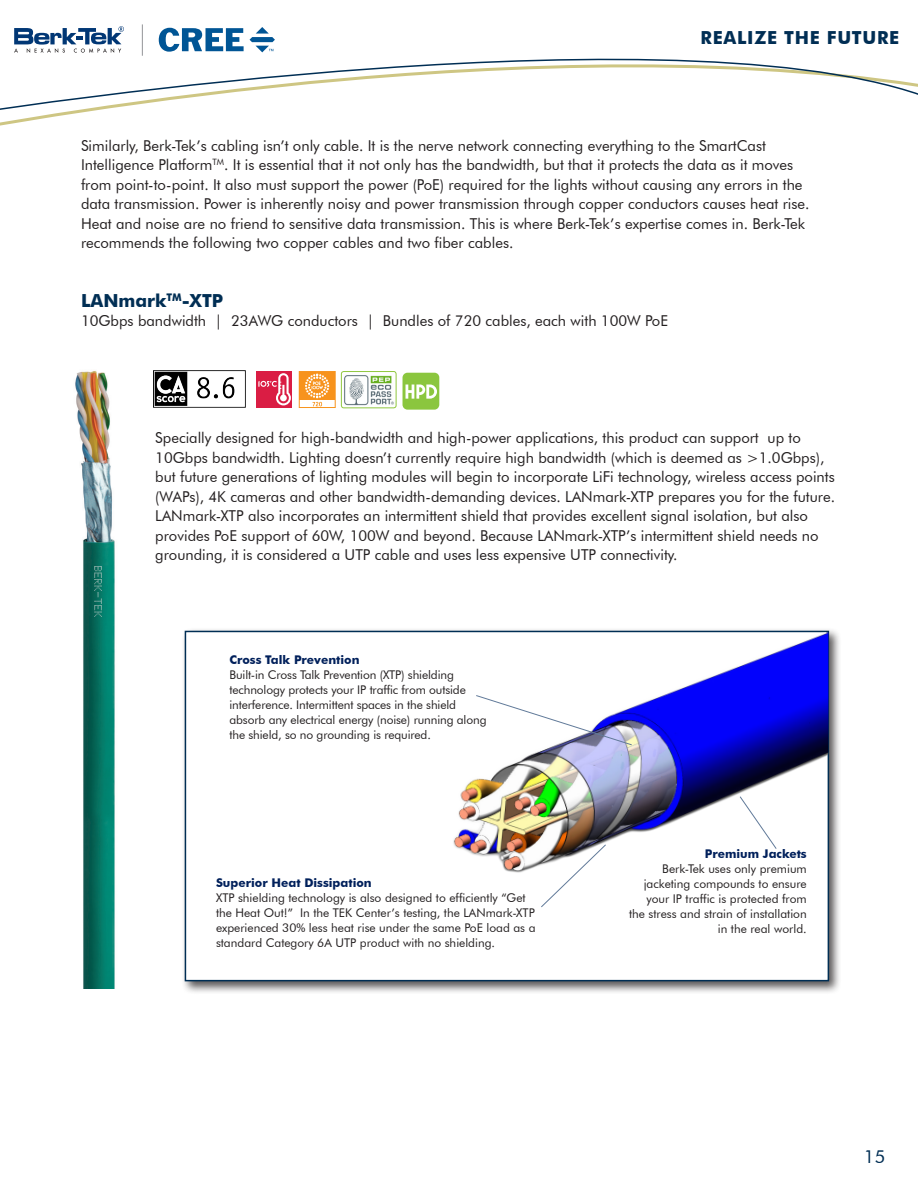
<style>
.page{position:relative;width:918px;height:1188px;background:#fff}
.page>*{position:absolute;margin:0;border:0;box-sizing:border-box;transform-origin:0 0}
.Body_Text{font:700 18px "Futura BT";letter-spacing:.04em;color:#002e54}
.Body_Text-2{font:700 18px "Futura BT";color:#002e54}
.t1{font:18px "Futura BT";color:#002e54}
.Body_Text-3{font:15px/19.5px "Futura BT";color:#231f20}
.t2{font:12px/15px "Futura BT";color:#231f20}
.t3{font:700 12px "Futura BT";color:#00205b}
</style>
<div class="page">
<svg style="left:0;top:25px;width:918px;height:88px"></svg>
<hr style="left:142px;top:24px;width:1px;height:32px;background:#939598">
<div style="left:181px;top:627px;width:661px;height:367px;background:#231f20;opacity:.75"></div>
<div style="left:185px;top:631px;width:644px;height:350px;background:#fff;border:2px solid #002e54"></div>
<img style="left:75px;top:370px;width:40px;height:618px">
<img style="left:153px;top:371px;width:93px;height:36px">
<div style="left:256px;top:371px;width:36px;height:36px;background:#da1d44"></div>
<svg style="left:258px;top:373px;width:33px;height:32px"></svg>
<div style="left:299px;top:372px;width:36px;height:36px;background:#f7931d"></div>
<div style="left:299px;top:400px;width:36px;height:8px;background:#fff"></div>
<svg style="left:305px;top:374px;width:24px;height:32px"></svg>
<div style="left:299px;top:371px;width:36px;height:37px;border:1px solid #f7941e"></div>
<div style="left:403px;top:373px;width:36px;height:37px;background:#8bc63e;border-radius:5px"></div>
<svg style="left:406px;top:385px;width:31px;height:14px"></svg>
<img style="left:341px;top:375px;width:55px;height:33px">
<div style="left:341px;top:371px;width:55px;height:37px;border:1px solid #90c73f;border-radius:2px"></div>
<img style="left:433px;top:627px;width:395px;height:267px">
<svg style="left:475px;top:695px;width:158px;height:51px"></svg>
<svg style="left:540px;top:844px;width:67px;height:64px"></svg>
<svg style="left:739px;top:796px;width:38px;height:54px"></svg>
<p class="Body_Text" style="left:701px;top:26px;width:200px">REALIZE THE FUTURE</p>
<p class="Body_Text-3" style="left:81px;top:136px;width:730px">Similarly, Berk-Tek’s cabling isn’t only cable. It is the nerve network connecting everything to the SmartCast Intelligence Platform<sup>TM</sup>. It is essential that it not only has the bandwidth, but that it protects the data as it moves from point-to-point. It also must support the power (PoE) required for the lights without causing any errors in the data transmission. Power is inherently noisy and power transmission through copper conductors causes heat rise.<br>Heat and noise are no friend to sensitive data transmission. This is where Berk-Tek’s expertise comes in. Berk-Tek recommends the following two copper cables and two fiber cables.</p>
<p class="Body_Text-2" style="left:81px;top:289px;width:144px">LANmark<sup>TM</sup>-XTP</p>
<p class="Body_Text-3" style="left:81px;top:311px;width:589px">10Gbps bandwidth | 23AWG conductors | Bundles of 720 cables, each with 100W PoE</p>
<p class="Body_Text-3" style="left:155px;top:428px;width:681px">Specially designed for high-bandwidth and high-power applications, this product can support up to 10Gbps bandwidth. Lighting doesn’t currently require high bandwidth (which is deemed as &gt;1.0Gbps), but future generations of lighting modules will begin to incorporate LiFi technology, wireless access points (WAPs), 4K cameras and other bandwidth-demanding devices. LANmark-XTP prepares you for the future.<br>LANmark-XTP also incorporates an intermittent shield that provides excellent signal isolation, but also provides PoE support of 60W, 100W and beyond. Because LANmark-XTP’s intermittent shield needs no grounding, it is considered a UTP cable and uses less expensive UTP connectivity.</p>
<p class="t3" style="left:230px;top:652px;width:132px">Cross Talk Prevention</p>
<p class="t2" style="left:230px;top:667px;width:259px">Built-in Cross Talk Prevention (XTP) shielding technology protects your IP traffic from outside interference. Intermittent spaces in the shield absorb any electrical energy (noise) running along the shield, so no grounding is required.</p>
<p class="t3" style="left:216px;top:875px;width:157px">Superior Heat Dissipation</p>
<p class="t2" style="left:216px;top:890px;width:321px">XTP shielding technology is also designed to efficiently “Get the Heat Out!” In the TEK Center’s testing, the LANmark-XTP experienced 30% less heat rise under the same PoE load as a standard Category 6A UTP product with no shielding.</p>
<p class="t3" style="left:705px;top:846px;width:103px">Premium Jackets</p>
<p class="t2" style="left:629px;top:861px;width:179px;text-align:right">Berk-Tek uses only premium jacketing compounds to ensure your IP traffic is protected from the stress and strain of installation in the real world.</p>
<p class="t1" style="left:864px;top:1145px;width:23px">15</p>
</div>
